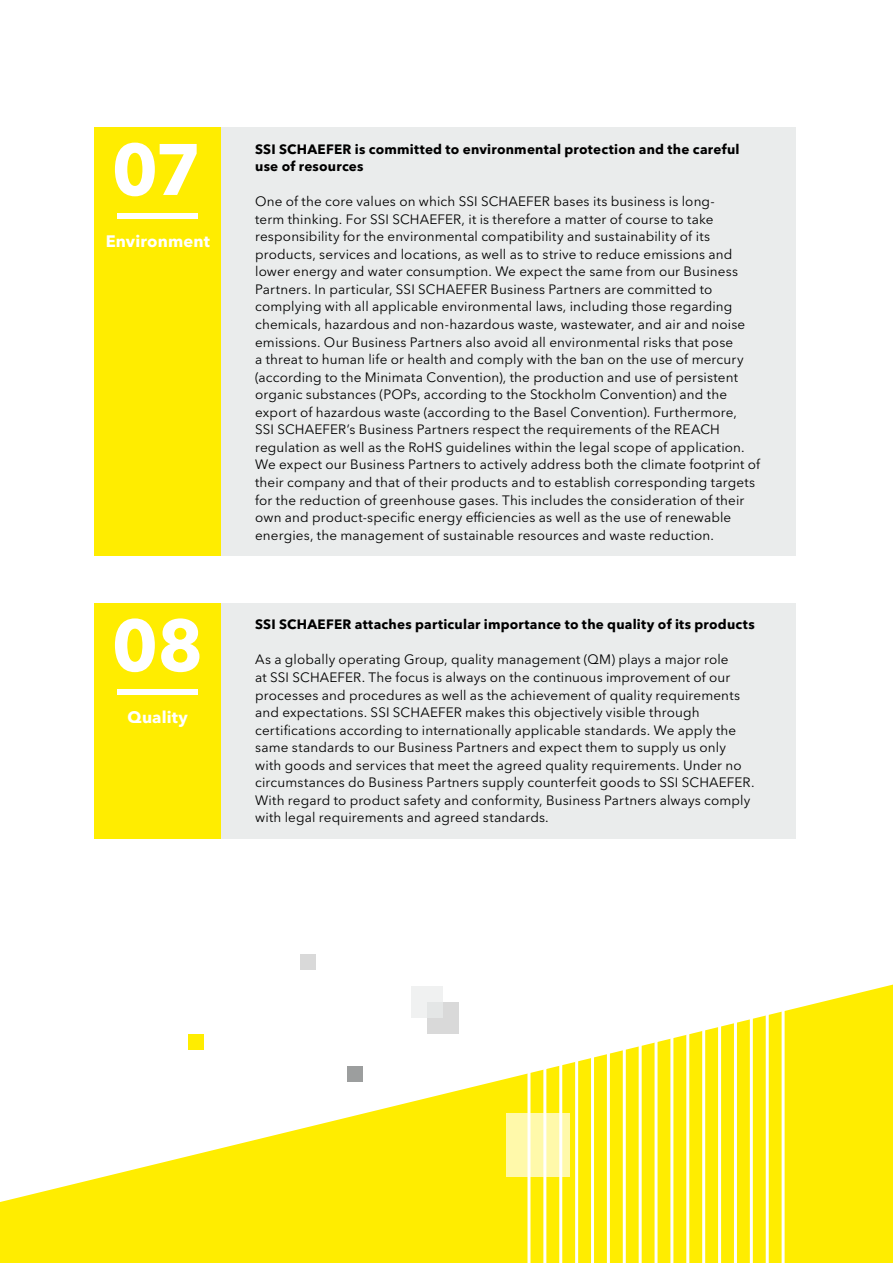
<style>
.page{position:relative;width:893px;height:1263px;background:#fff}
.page>*{position:absolute;margin:0;border:0;box-sizing:border-box;transform-origin:0 0}
.t1{font:700 72px "Avenir Next W1 G";color:#fff}
.t2{font:700 16.5px "Avenir Next W1 G";letter-spacing:.01em;color:#fff}
.t3{font:13.5px/17.5px "Avenir Next W1 G";letter-spacing:.01em;color:#000}
.t4{font:700 13.5px/17.5px "Avenir Next W1 G";letter-spacing:.015em;color:#000}
</style>
<div class="page">
<svg style="left:0;top:984px;width:893px;height:279px;fill:#ffed00"></svg>
<div style="left:210px;top:603px;width:586px;height:235px;background:#eaecec"></div>
<div style="left:94px;top:603px;width:127px;height:235px;background:#ffed00"></div>
<div style="left:117px;top:689px;width:81px;height:6px;background:#fff"></div>
<div style="left:210px;top:127px;width:586px;height:429px;background:#eaecec"></div>
<div style="left:94px;top:127px;width:127px;height:429px;background:#ffed00"></div>
<div style="left:117px;top:213px;width:81px;height:6px;background:#fff"></div>
<hr style="left:527px;top:989px;width:3px;height:274px;background:#fff">
<hr style="left:559px;top:989px;width:3px;height:274px;background:#fff">
<hr style="left:591px;top:989px;width:3px;height:274px;background:#fff">
<hr style="left:623px;top:989px;width:3px;height:274px;background:#fff">
<hr style="left:654px;top:989px;width:3px;height:274px;background:#fff">
<hr style="left:686px;top:989px;width:3px;height:274px;background:#fff">
<hr style="left:718px;top:989px;width:3px;height:274px;background:#fff">
<hr style="left:750px;top:989px;width:3px;height:274px;background:#fff">
<hr style="left:782px;top:989px;width:3px;height:274px;background:#fff">
<hr style="left:543px;top:989px;width:3px;height:274px;background:#fff">
<hr style="left:575px;top:989px;width:3px;height:274px;background:#fff">
<hr style="left:607px;top:989px;width:3px;height:274px;background:#fff">
<hr style="left:639px;top:989px;width:3px;height:274px;background:#fff">
<hr style="left:670px;top:989px;width:3px;height:274px;background:#fff">
<hr style="left:702px;top:989px;width:3px;height:274px;background:#fff">
<hr style="left:734px;top:989px;width:3px;height:274px;background:#fff">
<hr style="left:766px;top:989px;width:3px;height:274px;background:#fff">
<hr style="left:797px;top:989px;width:1px;height:274px;background:#fff">
<svg style="left:506px;top:1113px;width:64px;height:64px;background:#fff9b5"></svg>
<div style="left:347px;top:1066px;width:16px;height:15px;background:#9c9e9e"></div>
<div style="left:300px;top:954px;width:16px;height:16px;background:#d9d9d9"></div>
<div style="left:188px;top:1034px;width:16px;height:16px;background:#ffed00"></div>
<div style="left:427px;top:1002px;width:32px;height:32px;background:#d9d9d9"></div>
<div style="left:411px;top:986px;width:32px;height:32px;background:#eaecec"></div>
<h1 class="t1" style="left:112px;top:126px;width:92px">07</h1>
<p class="t2" style="left:106px;top:231px;width:106px">Environment</p>
<h1 class="t1" style="left:112px;top:601px;width:93px">08</h1>
<p class="t2" style="left:128px;top:707px;width:62px">Quality</p>
<p class="t4" style="left:255px;top:140px;width:486px">SSI SCHAEFER is committed to environmental protection and the careful use of resources</p>
<p class="t3" style="left:255px;top:193px;width:507px">One of the core values on which SSI SCHAEFER bases its business is long-<br>term thinking. For SSI SCHAEFER, it is therefore a matter of course to take responsibility for the environmental compatibility and sustainability of its products, services and locations, as well as to strive to reduce emissions and lower energy and water consumption. We expect the same from our Business Partners. In particular, SSI SCHAEFER Business Partners are committed to complying with all applicable environmental laws, including those regarding chemicals, hazardous and non-hazardous waste, wastewater, and air and noise emissions. Our Business Partners also avoid all environmental risks that pose<br>a threat to human life or health and comply with the ban on the use of mercury (according to the Minimata Convention), the production and use of persistent organic substances (POPs, according to the Stockholm Convention) and the export of hazardous waste (according to the Basel Convention). Furthermore,<br>SSI SCHAEFER’s Business Partners respect the requirements of the REACH regulation as well as the RoHS guidelines within the legal scope of application.<br>We expect our Business Partners to actively address both the climate footprint of their company and that of their products and to establish corresponding targets for the reduction of greenhouse gases. This includes the consideration of their own and product-specific energy efficiencies as well as the use of renewable energies, the management of sustainable resources and waste reduction.</p>
<p class="t4" style="left:255px;top:616px;width:501px">SSI SCHAEFER attaches particular importance to the quality of its products</p>
<p class="t3" style="left:255px;top:651px;width:501px">As a globally operating Group, quality management (QM) plays a major role<br>at SSI SCHAEFER. The focus is always on the continuous improvement of our processes and procedures as well as the achievement of quality requirements and expectations. SSI SCHAEFER makes this objectively visible through certifications according to internationally applicable standards. We apply the same standards to our Business Partners and expect them to supply us only with goods and services that meet the agreed quality requirements. Under no circumstances do Business Partners supply counterfeit goods to SSI SCHAEFER.<br>With regard to product safety and conformity, Business Partners always comply with legal requirements and agreed standards.</p>
</div>
